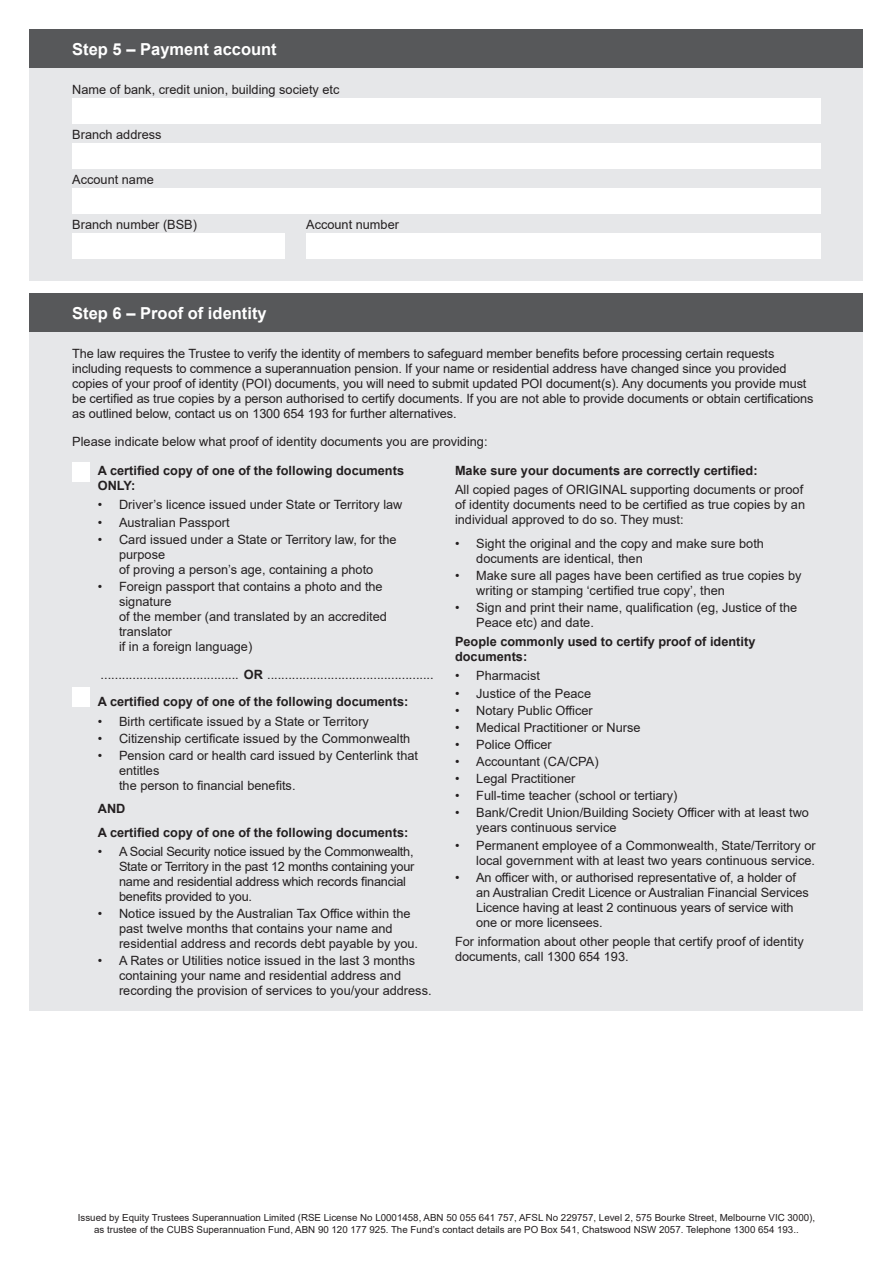
<style>
.page{position:relative;width:893px;height:1263px;background:#fff}
.page>*{position:absolute;margin:0;border:0;box-sizing:border-box;transform-origin:0 0}
.Heading_2_Reverse{font:700 16.5px "Arial";color:#fff}
.t1{font:12.75px/15px "Arial";color:#231f20}
.t2{font:700 12.75px/15px "Arial";color:#231f20}
.t3{font:12.75px/15px "Arial";letter-spacing:-.02em;color:#231f20}
.t4{font:9.75px/12px "Arial";color:#231f20;text-align:center}
.s1{font-weight:700}
</style>
<div class="page">
<div style="left:30px;top:68px;width:833px;height:213px;background:#e6e7e9"></div>
<div style="left:30px;top:30px;width:833px;height:38px;background:#57585a"></div>
<div style="left:72px;top:99px;width:749px;height:25px;background:#fff"></div>
<div style="left:72px;top:144px;width:749px;height:25px;background:#fff"></div>
<div style="left:72px;top:188px;width:749px;height:26px;background:#fff"></div>
<div style="left:72px;top:233px;width:213px;height:26px;background:#fff"></div>
<div style="left:306px;top:233px;width:515px;height:26px;background:#fff"></div>
<div style="left:30px;top:332px;width:833px;height:679px;background:#e6e7e9"></div>
<div style="left:30px;top:293px;width:833px;height:39px;background:#57585a"></div>
<div style="left:72px;top:462px;width:17px;height:19px;background:#fff"></div>
<div style="left:72px;top:687px;width:17px;height:19px;background:#fff"></div>
<p class="Heading_2_Reverse" style="left:72px;top:37px;width:206px">Step 5 – Payment account</p>
<p class="t1" style="left:72px;top:82px;width:269px">Name of bank, credit union, building society etc</p>
<p class="t1" style="left:72px;top:127px;width:91px">Branch address</p>
<p class="t1" style="left:72px;top:172px;width:83px">Account name</p>
<p class="t1" style="left:72px;top:217px;width:126px">Branch number (BSB)</p>
<p class="t1" style="left:306px;top:217px;width:94px">Account number</p>
<p class="Heading_2_Reverse" style="left:72px;top:301px;width:196px">Step 6 – Proof of identity</p>
<p class="t1" style="left:72px;top:346px;width:743px">The law requires the Trustee to verify the identity of members to safeguard member benefits before processing certain requests including requests to commence a superannuation pension. If your name or residential address have changed since you provided copies of your proof of identity (POI) documents, you will need to submit updated POI document(s). Any documents you provide must be certified as true copies by a person authorised to certify documents. If you are not able to provide documents or obtain certifications as outlined below, contact us on 1300 654 193 for further alternatives.</p>
<p class="t1" style="left:72px;top:434px;width:417px">Please indicate below what proof of identity documents you are providing:</p>
<p class="t2" style="left:98px;top:463px;width:308px">A certified copy of one of the following documents<br>ONLY:</p>
<p class="t1" style="left:98px;top:497px;width:306px">• Driver’s licence issued under State or Territory law</p>
<p class="t1" style="left:98px;top:514px;width:133px">• Australian Passport</p>
<p class="t1" style="left:119px;top:532px;width:279px;text-indent:-21px">• Card issued under a State or Territory law, for the purpose<br>of proving a person’s age, containing a photo</p>
<p class="t1" style="left:119px;top:579px;width:269px;text-indent:-21px">• Foreign passport that contains a photo and the signature<br>of the member (and translated by an accredited translator<br>if in a foreign language)</p>
<p class="t1" style="left:101px;top:666px;width:335px">....................................... <span class="s1">OR</span> ...............................................</p>
<p class="t2" style="left:98px;top:694px;width:312px">A certified copy of one of the following documents:</p>
<p class="t1" style="left:98px;top:713px;width:273px">• Birth certificate issued by a State or Territory</p>
<p class="t1" style="left:98px;top:731px;width:314px">• Citizenship certificate issued by the Commonwealth</p>
<p class="t1" style="left:119px;top:748px;width:301px;text-indent:-21px">• Pension card or health card issued by Centerlink that entitles<br>the person to financial benefits.</p>
<p class="t2" style="left:98px;top:801px;width:29px">AND</p>
<p class="t2" style="left:98px;top:825px;width:312px">A certified copy of one of the following documents:</p>
<p class="t3" style="left:119px;top:844px;width:297px;text-indent:-21px">• A Social Security notice issued by the Commonwealth, State or Territory in the past 12 months containing your name and residential address which records financial benefits provided to you.</p>
<p class="t1" style="left:119px;top:906px;width:301px;text-indent:-21px">• Notice issued by the Australian Tax Office within the past twelve months that contains your name and residential address and records debt payable by you.</p>
<p class="t1" style="left:119px;top:953px;width:314px;text-indent:-21px">• A Rates or Utilities notice issued in the last 3 months containing your name and residential address and recording the provision of services to you/your address.</p>
<p class="t2" style="left:455px;top:463px;width:304px">Make sure your documents are correctly certified:</p>
<p class="t1" style="left:455px;top:482px;width:352px">All copied pages of ORIGINAL supporting documents or proof of identity documents need to be certified as true copies by an individual approved to do so. They must:</p>
<p class="t1" style="left:476px;top:536px;width:289px;text-indent:-21px">• Sight the original and the copy and make sure both documents are identical, then</p>
<p class="t1" style="left:476px;top:568px;width:327px;text-indent:-21px">• Make sure all pages have been certified as true copies by writing or stamping ‘certified true copy’, then</p>
<p class="t1" style="left:476px;top:600px;width:323px;text-indent:-21px">• Sign and print their name, qualification (eg, Justice of the<br>Peace etc) and date.</p>
<p class="t2" style="left:455px;top:634px;width:302px">People commonly used to certify proof of identity documents:</p>
<p class="t1" style="left:455px;top:668px;width:87px">• Pharmacist</p>
<p class="t1" style="left:455px;top:685px;width:138px">• Justice of the Peace</p>
<p class="t1" style="left:455px;top:703px;width:139px">• Notary Public Officer</p>
<p class="t1" style="left:455px;top:720px;width:187px">• Medical Practitioner or Nurse</p>
<p class="t1" style="left:455px;top:737px;width:98px">• Police Officer</p>
<p class="t1" style="left:455px;top:754px;width:145px">• Accountant (CA/CPA)</p>
<p class="t1" style="left:455px;top:771px;width:122px">• Legal Practitioner</p>
<p class="t1" style="left:455px;top:788px;width:224px">• Full-time teacher (school or tertiary)</p>
<p class="t1" style="left:476px;top:805px;width:334px;text-indent:-21px">• Bank/Credit Union/Building Society Officer with at least two years continuous service</p>
<p class="t1" style="left:455px;top:837px;width:362px;text-align:right">• Permanent employee of a Commonwealth, State/Territory or local government with at least two years continuous service.</p>
<p class="t1" style="left:476px;top:870px;width:334px;text-indent:-21px">• An officer with, or authorised representative of, a holder of an Australian Credit Licence or Australian Financial Services Licence having at least 2 continuous years of service with one or more licensees.</p>
<p class="t1" style="left:455px;top:934px;width:350px">For information about other people that certify proof of identity documents, call 1300 654 193.</p>
<p class="t4" style="left:78px;top:1212px;width:739px">Issued by Equity Trustees Superannuation Limited (RSE License No L0001458, ABN 50 055 641 757, AFSL No 229757, Level 2, 575 Bourke Street, Melbourne VIC 3000), as trustee of the CUBS Superannuation Fund, ABN 90 120 177 925. The Fund’s contact details are PO Box 541, Chatswood NSW 2057. Telephone 1300 654 193..</p>
</div>
